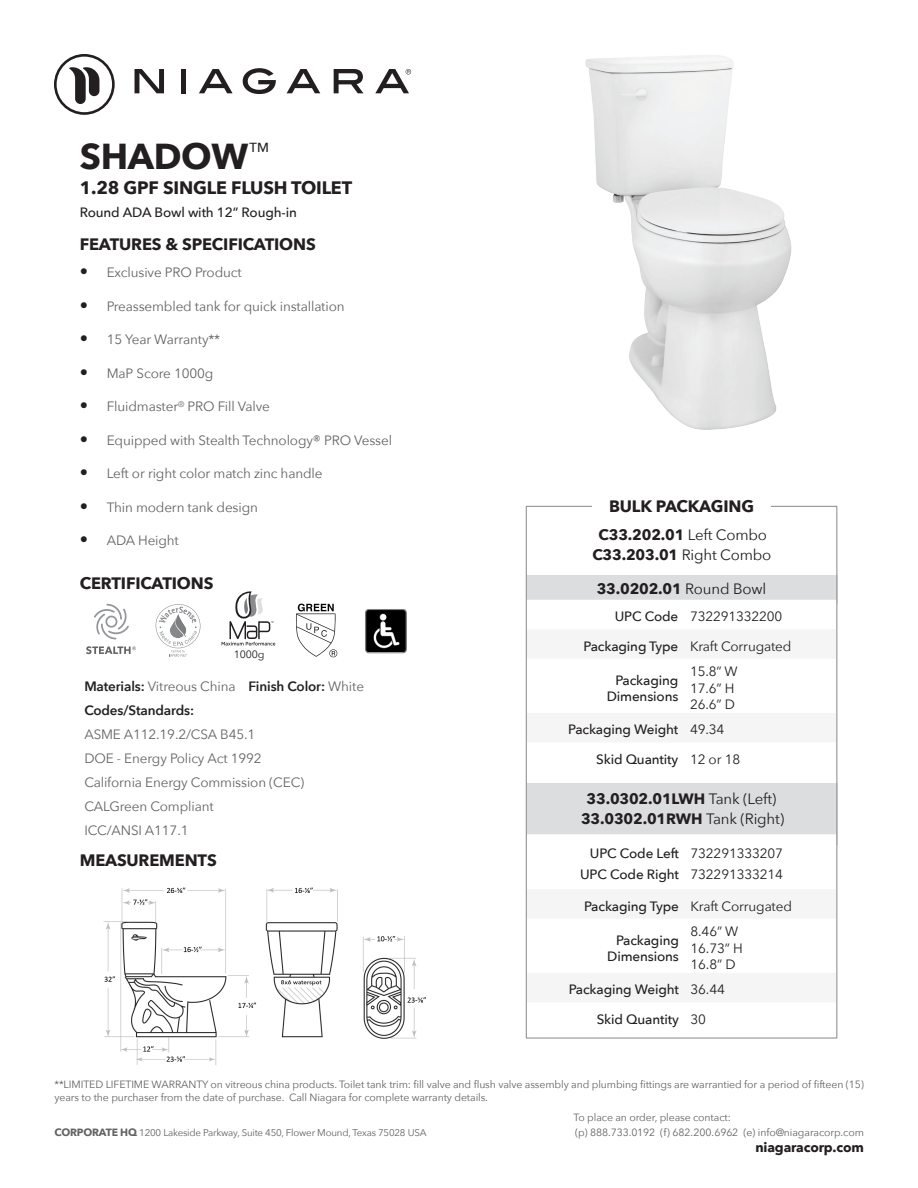
<style>
.page{position:relative;width:918px;height:1188px;background:#fff}
.page>*{position:absolute;margin:0;border:0;box-sizing:border-box;transform-origin:0 0}
.t1{font:700 36px "Avenir Next";letter-spacing:-.01em;color:#231f20}
.t2{font:700 18px "Avenir Next";letter-spacing:-.01em;color:#231f20}
.t3{font:700 16.5px "Avenir Next";letter-spacing:-.01em;color:#231f20}
.t4{font:700 15px "Avenir Next";letter-spacing:-.01em;color:#231f20}
.t5{font:13.5px "Avenir Next";letter-spacing:-.01em;color:#636366}
.t6{font:500 13.5px/15.9px "Avenir Next";letter-spacing:-.01em;color:#231f20;text-align:right}
.t7{font:13.5px "Avenir Next";letter-spacing:-.01em;color:#231f20}
.t8{font:600 13.5px "Avenir Next";letter-spacing:-.01em;color:#231f20}
.t9{font:700 13.5px "Avenir Next";letter-spacing:-.01em;color:#231f20}
.t10{font:500 13.05px "Avenir Next";color:#231f20}
.t11{font:10.65px "Avenir Next";letter-spacing:-.01em;color:#231f20}
.t12{font:10.5px/12.6px "Avenir Next";letter-spacing:-.01em;color:#636366}
.t13{font:9.75px "Avenir Next";letter-spacing:-.02em;color:#636366}
.s1{font-weight:200;font-size:16.5px;color:#231f20}
.s2{font-weight:400;color:#636366}
.s3{font-weight:400}
.s4{font-weight:700;font-size:10.5px}
</style>
<div class="page">
<div style="left:526px;top:575px;width:311px;height:29px;background:#dcdddf"></div>
<div style="left:526px;top:783px;width:311px;height:61px;background:#dcdddf"></div>
<svg style="left:528px;top:600px;width:307px;height:4px"></svg>
<svg style="left:528px;top:834px;width:307px;height:10px;background:#fefefe"></svg>
<img style="left:585px;top:55px;width:207px;height:375px">
<img style="left:103px;top:887px;width:323px;height:178px">
<svg style="left:243px;top:68px;width:33px;height:26px"></svg>
<svg style="left:287px;top:69px;width:33px;height:24px"></svg>
<svg style="left:334px;top:69px;width:29px;height:24px"></svg>
<svg style="left:135px;top:69px;width:29px;height:24px"></svg>
<div style="left:181px;top:69px;width:5px;height:24px;background:#231f20"></div>
<svg style="left:199px;top:69px;width:34px;height:24px"></svg>
<svg style="left:54px;top:54px;width:61px;height:61px"></svg>
<svg style="left:375px;top:69px;width:36px;height:24px"></svg>
<svg style="left:94px;top:604px;width:35px;height:35px"></svg>
<svg style="left:86px;top:646px;width:50px;height:8px"></svg>
<svg style="left:155px;top:604px;width:45px;height:53px"></svg>
<svg style="left:222px;top:591px;width:53px;height:55px"></svg>
<svg style="left:296px;top:604px;width:41px;height:53px"></svg>
<img style="left:365px;top:609px;width:42px;height:45px">
<p class="t1" style="left:80px;top:125px;width:170px">SHADOW</p>
<p class="t10" style="left:249px;top:136px;width:21px">TM</p>
<p class="t2" style="left:80px;top:172px;width:274px">1.28 GPF SINGLE FLUSH TOILET</p>
<p class="t6" style="left:80px;top:203px;width:219px">Round ADA Bowl with 12” Rough-in</p>
<p class="t3" style="left:80px;top:230px;width:237px">FEATURES &amp; SPECIFICATIONS</p>
<p class="t5" style="left:80px;top:261px;width:164px"><span class="s1">•</span> Exclusive PRO Product</p>
<p class="t5" style="left:80px;top:295px;width:266px"><span class="s1">•</span> Preassembled tank for quick installation</p>
<p class="t5" style="left:80px;top:328px;width:142px"><span class="s1">•</span> 15 Year Warranty**</p>
<p class="t5" style="left:80px;top:362px;width:135px"><span class="s1">•</span> MaP Score 1000g</p>
<p class="t5" style="left:80px;top:395px;width:192px"><span class="s1">•</span> Fluidmaster<sup>®</sup> PRO Fill Valve</p>
<p class="t5" style="left:80px;top:429px;width:314px"><span class="s1">•</span> Equipped with Stealth Technology® PRO Vessel</p>
<p class="t5" style="left:80px;top:462px;width:244px"><span class="s1">•</span> Left or right color match zinc handle</p>
<p class="t5" style="left:80px;top:496px;width:180px"><span class="s1">•</span> Thin modern tank design</p>
<p class="t5" style="left:80px;top:529px;width:101px"><span class="s1">•</span> ADA Height</p>
<p class="t3" style="left:80px;top:569px;width:135px">CERTIFICATIONS</p>
<p class="t11" style="left:234px;top:645px;width:32px">1000g</p>
<p class="t8" style="left:84px;top:675px;width:281px">Materials: <span class="s2">Vitreous China</span> Finish Color: <span class="s2">White</span></p>
<p class="t8" style="left:84px;top:699px;width:111px">Codes/Standards:</p>
<p class="t5" style="left:84px;top:723px;width:172px">ASME A112.19.2/CSA B45.1</p>
<p class="t5" style="left:84px;top:747px;width:179px">DOE - Energy Policy Act 1992</p>
<p class="t5" style="left:84px;top:771px;width:221px">California Energy Commission (CEC)</p>
<p class="t5" style="left:84px;top:795px;width:131px">CALGreen Compliant</p>
<p class="t5" style="left:84px;top:819px;width:106px">ICC/ANSI A117.1</p>
<p class="t3" style="left:80px;top:845px;width:139px">MEASUREMENTS</p>
<p class="t3" style="left:609px;top:492px;width:147px">BULK PACKAGING</p>
<p class="t4" style="left:599px;top:521px;width:170px">C33.202.01 <span class="s3">Left Combo</span></p>
<p class="t4" style="left:592px;top:541px;width:181px">C33.203.01 <span class="s3">Right Combo</span></p>
<p class="t4" style="left:597px;top:576px;width:171px">33.0202.01 <span class="s3">Round Bowl</span></p>
<p class="t6" style="left:615px;top:608px;width:65px">UPC Code</p>
<p class="t7" style="left:690px;top:605px;width:94px">732291332200</p>
<p class="t6" style="left:584px;top:638px;width:96px">Packaging Type</p>
<p class="t7" style="left:690px;top:635px;width:103px">Kraft Corrugated</p>
<p class="t6" style="left:607px;top:672px;width:73px">Packaging<br>Dimensions</p>
<p class="t7" style="left:690px;top:660px;width:49px">15.8” W</p>
<p class="t7" style="left:690px;top:676px;width:46px">17.6” H</p>
<p class="t7" style="left:690px;top:693px;width:47px">26.6” D</p>
<p class="t6" style="left:568px;top:721px;width:112px">Packaging Weight</p>
<p class="t7" style="left:690px;top:718px;width:36px">49.34</p>
<p class="t6" style="left:596px;top:751px;width:84px">Skid Quantity</p>
<p class="t7" style="left:690px;top:748px;width:52px">12 or 18</p>
<p class="t4" style="left:587px;top:785px;width:191px">33.0302.01LWH <span class="s3">Tank (Left)</span></p>
<p class="t4" style="left:581px;top:805px;width:205px">33.0302.01RWH <span class="s3">Tank (Right)</span></p>
<p class="t6" style="left:590px;top:845px;width:91px">UPC Code Left</p>
<p class="t6" style="left:580px;top:866px;width:100px">UPC Code Right</p>
<p class="t7" style="left:691px;top:842px;width:94px">732291333207</p>
<p class="t7" style="left:691px;top:863px;width:94px">732291333214</p>
<p class="t6" style="left:584px;top:898px;width:96px">Packaging Type</p>
<p class="t7" style="left:691px;top:895px;width:103px">Kraft Corrugated</p>
<p class="t6" style="left:607px;top:931px;width:73px">Packaging<br>Dimensions</p>
<p class="t7" style="left:691px;top:920px;width:49px">8.46” W</p>
<p class="t7" style="left:691px;top:936px;width:54px">16.73” H</p>
<p class="t7" style="left:691px;top:953px;width:47px">16.8” D</p>
<p class="t6" style="left:569px;top:981px;width:112px">Packaging Weight</p>
<p class="t7" style="left:691px;top:978px;width:36px">36.44</p>
<p class="t6" style="left:597px;top:1011px;width:84px">Skid Quantity</p>
<p class="t7" style="left:691px;top:1008px;width:17px">30</p>
<p class="t12" style="left:55px;top:1078px;width:811px">**LIMITED LIFETIME WARRANTY on vitreous china products. Toilet tank trim: fill valve and flush valve assembly and plumbing fittings are warrantied for a period of fifteen (15) years to the purchaser from the date of purchase. Call Niagara for complete warranty details.</p>
<p class="t12" style="left:574px;top:1111px;width:159px">To place an order, please contact:</p>
<p class="t13" style="left:55px;top:1124px;width:373px"><span class="s4">CORPORATE HQ</span> 1200 Lakeside Parkway, Suite 450, Flower Mound, Texas 75028 USA</p>
<p class="t12" style="left:575px;top:1126px;width:290px">(p) 888.733.0192 (f) 682.200.6962 (e) info@niagaracorp.com</p>
<p class="t9" style="left:755px;top:1136px;width:110px">niagaracorp.com</p>
</div>
